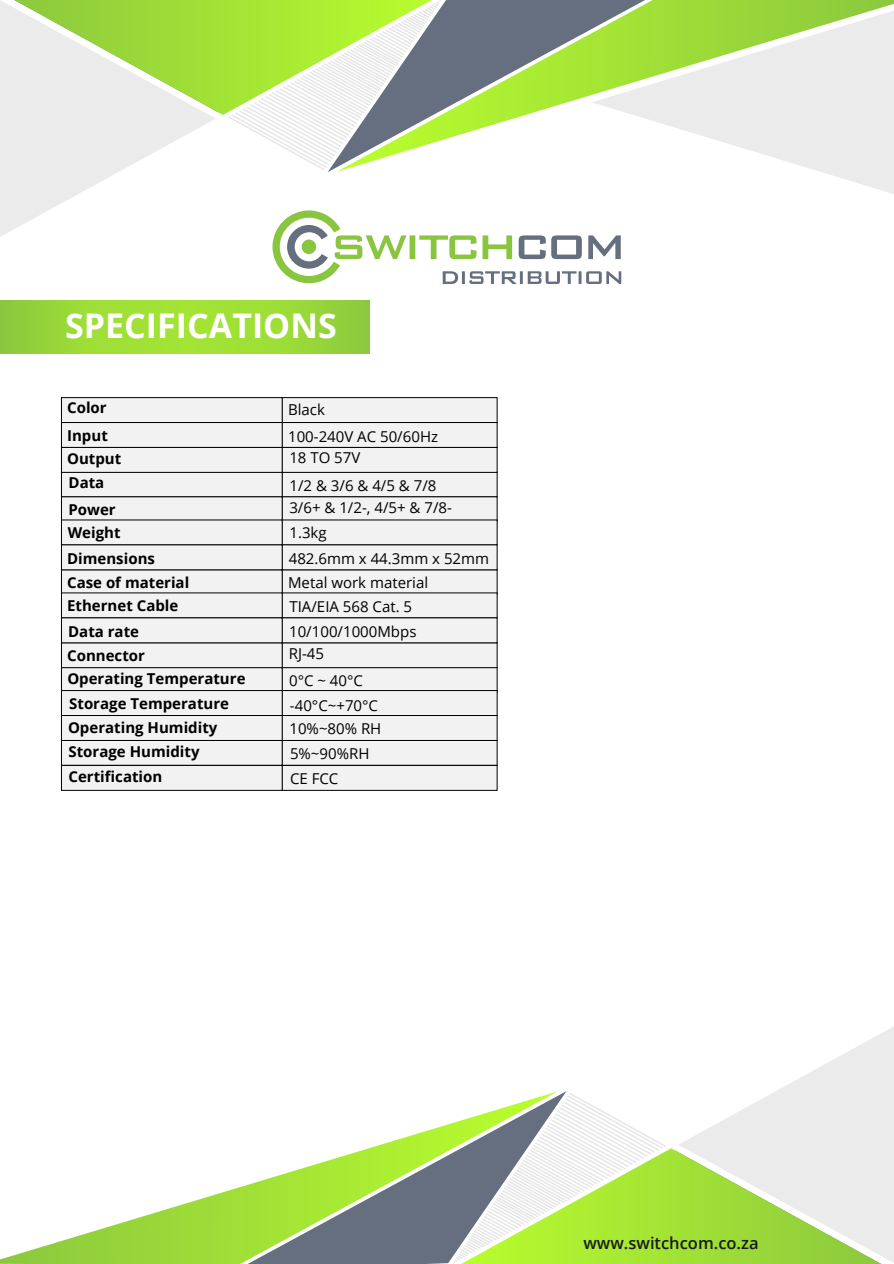
<style>
.page{position:relative;width:894px;height:1264px;background:#fff}
.page>*{position:absolute;margin:0;border:0;box-sizing:border-box;transform-origin:0 0}
.t1{font:700 34.05px "Open Sans";color:#fff}
.t2{font:600 16.5px "Open Sans";color:#1a1a1a}
.t3{font:15px/24.9px "Open Sans";color:#000}
.t4{font:700 15px/24.9px "Open Sans";color:#000}
</style>
<div class="page">
<svg style="left:0;top:115px;width:215px;height:122px;fill:#ebebeb"></svg>
<svg style="left:823px;top:172px;width:70px;height:22px;fill:#f0f0f0"></svg>
<svg style="left:0;top:0;width:227px;height:115px;background:#c5e496"></svg>
<svg style="left:227px;top:0;width:100px;height:170px"></svg>
<svg style="left:327px;top:0;width:9px;height:172px"></svg>
<svg style="left:336px;top:0;width:557px;height:172px"></svg>
<svg style="left:679px;top:1027px;width:214px;height:121px;fill:#ebebeb"></svg>
<svg style="left:566px;top:1148px;width:327px;height:115px;background:#c5e495"></svg>
<svg style="left:566px;top:1091px;width:101px;height:171px"></svg>
<svg style="left:557px;top:1091px;width:9px;height:172px"></svg>
<svg style="left:0;top:1091px;width:557px;height:172px"></svg>
<svg style="left:272px;top:210px;width:349px;height:74px"></svg>
<div style="left:281px;top:397px;width:216px;height:26px;background:#f2f2f2;border:1px solid #000"></div>
<div style="left:61px;top:397px;width:221px;height:26px;background:#f2f2f2;border:1px solid #000"></div>
<div style="left:281px;top:471px;width:216px;height:26px;background:#f2f2f2;border:1px solid #000"></div>
<div style="left:61px;top:471px;width:221px;height:26px;background:#f2f2f2;border:1px solid #000"></div>
<div style="left:281px;top:422px;width:216px;height:26px;background:#f2f2f2;border:1px solid #000"></div>
<div style="left:61px;top:422px;width:221px;height:26px;background:#f2f2f2;border:1px solid #000"></div>
<div style="left:281px;top:447px;width:216px;height:25px;background:#f2f2f2;border:1px solid #000"></div>
<div style="left:61px;top:447px;width:221px;height:25px;background:#f2f2f2;border:1px solid #000"></div>
<div style="left:281px;top:496px;width:216px;height:26px;background:#f2f2f2;border:1px solid #000"></div>
<div style="left:61px;top:496px;width:221px;height:26px;background:#f2f2f2;border:1px solid #000"></div>
<div style="left:281px;top:569px;width:216px;height:26px;background:#f2f2f2"></div>
<div style="left:61px;top:569px;width:221px;height:26px;background:#f2f2f2"></div>
<div style="left:281px;top:667px;width:216px;height:25px;background:#f2f2f2"></div>
<div style="left:61px;top:667px;width:221px;height:25px;background:#f2f2f2"></div>
<div style="left:281px;top:519px;width:216px;height:26px;background:#f2f2f2"></div>
<div style="left:61px;top:519px;width:221px;height:26px;background:#f2f2f2"></div>
<div style="left:281px;top:544px;width:216px;height:26px;background:#f2f2f2;border:1px solid #000"></div>
<div style="left:61px;top:544px;width:221px;height:26px;background:#f2f2f2;border:1px solid #000"></div>
<div style="left:281px;top:592px;width:216px;height:26px;background:#f2f2f2"></div>
<div style="left:61px;top:592px;width:221px;height:26px;background:#f2f2f2"></div>
<div style="left:281px;top:690px;width:216px;height:25px;background:#f2f2f2;border:1px solid #000"></div>
<div style="left:61px;top:690px;width:221px;height:25px;background:#f2f2f2;border:1px solid #000"></div>
<div style="left:281px;top:642px;width:216px;height:26px;background:#f2f2f2;border:1px solid #000"></div>
<div style="left:61px;top:642px;width:221px;height:26px;background:#f2f2f2;border:1px solid #000"></div>
<div style="left:281px;top:740px;width:216px;height:25px;background:#f2f2f2;border:1px solid #000"></div>
<div style="left:61px;top:740px;width:221px;height:25px;background:#f2f2f2;border:1px solid #000"></div>
<div style="left:281px;top:765px;width:216px;height:25px;background:#f2f2f2;border:1px solid #000"></div>
<div style="left:61px;top:765px;width:221px;height:25px;background:#f2f2f2;border:1px solid #000"></div>
<div style="left:281px;top:617px;width:216px;height:26px;background:#f2f2f2;border:1px solid #000"></div>
<div style="left:61px;top:617px;width:221px;height:26px;background:#f2f2f2;border:1px solid #000"></div>
<div style="left:281px;top:715px;width:216px;height:25px;background:#f2f2f2;border:1px solid #000"></div>
<div style="left:61px;top:715px;width:221px;height:25px;background:#f2f2f2;border:1px solid #000"></div>
<svg style="left:0;top:301px;width:369px;height:52px;background:#9ada38"></svg>
<h1 class="t1" style="left:65px;top:312px;width:273px">SPECIFICATIONS</h1>
<p class="t4" style="left:67px;top:397px;width:41px">Color</p>
<p class="t3" style="left:288px;top:397px;width:151px;line-height:27.2px">Black<br>100-240V AC 50/60Hz</p>
<p class="t3" style="left:289px;top:475px;width:164px;line-height:22.6px">1/2 &amp; 3/6 &amp; 4/5 &amp; 7/8<br>3/6+ &amp; 1/2-, 4/5+ &amp; 7/8-</p>
<p class="t3" style="left:289px;top:521px;width:39px">1.3kg</p>
<p class="t3" style="left:288px;top:572px;width:141px;line-height:24.2px">Metal work material<br>TIA/EIA 568 Cat. 5</p>
<p class="t3" style="left:288px;top:642px;width:37px">RJ-45</p>
<p class="t4" style="left:67px;top:424px;width:42px">Input</p>
<p class="t3" style="left:289px;top:447px;width:73px">18 TO 57V</p>
<p class="t4" style="left:67px;top:447px;width:56px">Output</p>
<p class="t4" style="left:69px;top:471px;width:37px">Data</p>
<p class="t4" style="left:68px;top:498px;width:49px">Power</p>
<p class="t4" style="left:68px;top:521px;width:54px">Weight</p>
<p class="t4" style="left:67px;top:548px;width:89px">Dimensions</p>
<p class="t3" style="left:289px;top:548px;width:202px">482.6mm x 44.3mm x 52mm</p>
<p class="t4" style="left:67px;top:571px;width:124px">Case of material</p>
<p class="t4" style="left:67px;top:594px;width:113px">Ethernet Cable</p>
<p class="t4" style="left:67px;top:644px;width:79px">Connector</p>
<p class="t3" style="left:289px;top:620px;width:129px">10/100/1000Mbps</p>
<p class="t3" style="left:289px;top:668px;width:90px;line-height:25.3px">0°C ~ 40°C -40°C~+70°C</p>
<p class="t3" style="left:289px;top:717px;width:93px">10%~80% RH<br>5%~90%RH<br>CE FCC</p>
<p class="t4" style="left:68px;top:620px;width:72px">Data rate</p>
<p class="t4" style="left:67px;top:667px;width:180px">Operating Temperature<br>Storage Temperature</p>
<p class="t4" style="left:68px;top:716px;width:151px">Operating Humidity<br>Storage Humidity<br>Certification</p>
<p class="t2" style="left:583px;top:1236px;width:177px">www.switchcom.co.za</p>
</div>
